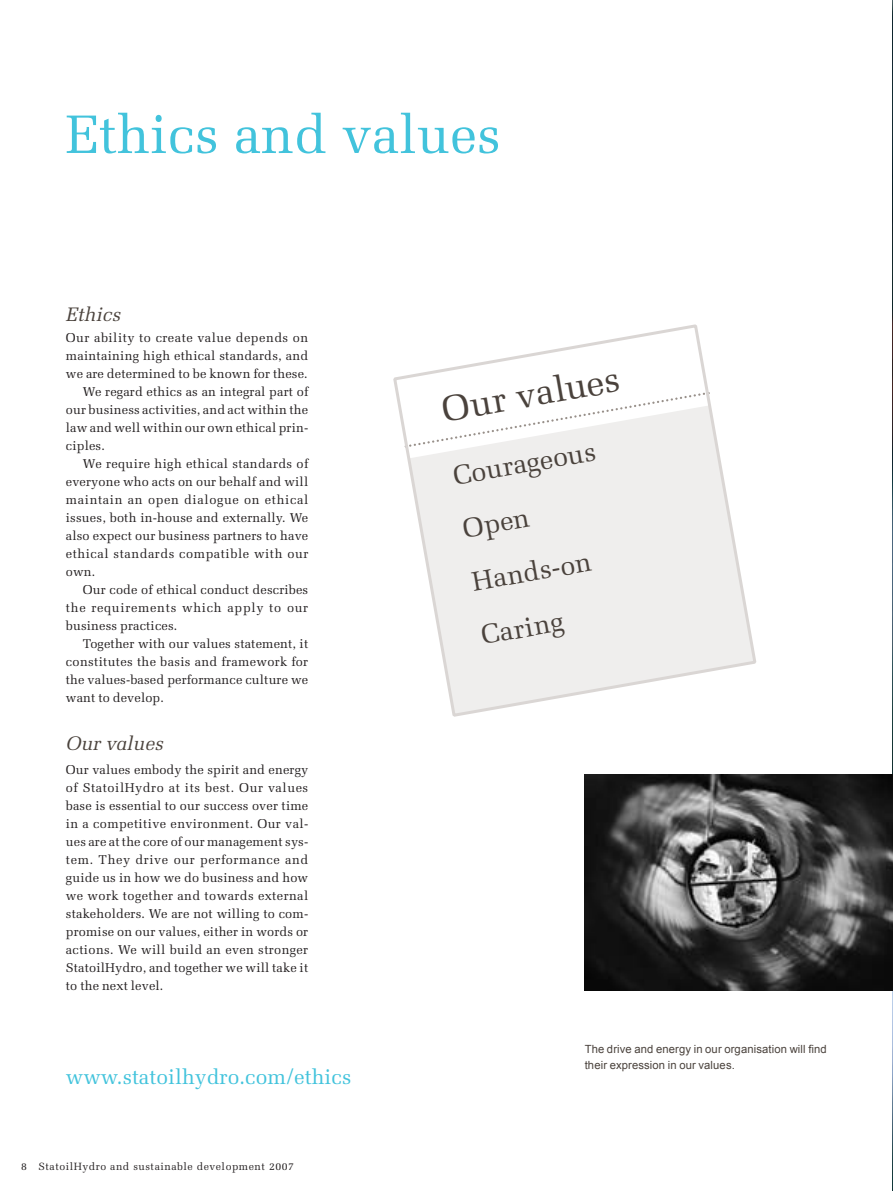
<style>
.page{position:relative;width:893px;height:1191px;background:#fff}
.page>*{position:absolute;margin:0;border:0;box-sizing:border-box;transform-origin:0 0}
.t1{font:54px "Melior LT Std";color:#42c3dc}
.t2{font:36px "Melior LT Std";color:#4a423c}
.t3{font:27px/54px "Melior LT Std";color:#4a423c}
.t4{font:21px "Melior LT Std";color:#42c3dc}
.t5{font:italic 19.5px "Melior LT Std";color:#4a423c}
.t6{font:12.75px/18px "Melior LT Std";letter-spacing:.01em;color:#231f20;text-align:justify}
.t7{font:12.75px "Melior LT Std";letter-spacing:.04em;color:#231f20}
.t8{font:12.75px "Melior LT Std";letter-spacing:.035em;color:#231f20}
.t9{font:12.75px "Melior LT Std";letter-spacing:.03em;color:#231f20}
.t10{font:12.75px "Melior LT Std";letter-spacing:.05em;color:#231f20}
.t11{font:12.75px "Melior LT Std";letter-spacing:.055em;color:#231f20}
.t12{font:11.25px/16.5px "Arial";letter-spacing:.01em;color:#4a423c}
.t13{font:10.5px "Melior LT Std";letter-spacing:.05em;color:#231f20}
</style>
<div class="page">
<img style="left:892px;top:990px;width:1px;height:201px">
<img style="left:892px;top:0;width:1px;height:774px">
<img style="left:585px;top:774px;width:308px;height:216px">
<svg style="left:393px;top:324px;width:364px;height:393px"></svg>
<h1 class="t1" style="left:66px;top:113px;width:436px">Ethics and values</h1>
<h3 class="t5" style="left:66px;top:306px;width:56px">Ethics</h3>
<p class="t8" style="left:66px;top:333px;width:244px">Our ability to create value depends on</p>
<p class="t6" style="left:66px;top:348px;width:244px">maintaining high ethical standards, and</p>
<p class="t6" style="left:66px;top:366px;width:243px">we are determined to be known for these.</p>
<p class="t6" style="left:83px;top:384px;width:227px">We regard ethics as an integral part of</p>
<p class="t6" style="left:66px;top:402px;width:244px">our business activities, and act within the</p>
<p class="t6" style="left:66px;top:420px;width:244px">law and well within our own ethical prin-</p>
<p class="t6" style="left:66px;top:438px;width:41px">ciples.</p>
<p class="t9" style="left:83px;top:459px;width:227px">We require high ethical standards of</p>
<p class="t6" style="left:66px;top:474px;width:244px">everyone who acts on our behalf and will</p>
<p class="t10" style="left:66px;top:495px;width:244px">maintain an open dialogue on ethical</p>
<p class="t6" style="left:66px;top:510px;width:244px">issues, both in-house and externally. We</p>
<p class="t6" style="left:66px;top:528px;width:244px">also expect our business partners to have</p>
<p class="t7" style="left:66px;top:549px;width:244px">ethical standards compatible with our</p>
<p class="t6" style="left:66px;top:564px;width:31px">own.</p>
<p class="t6" style="left:83px;top:582px;width:227px">Our code of ethical conduct describes</p>
<p class="t11" style="left:66px;top:603px;width:244px">the requirements which apply to our</p>
<p class="t6" style="left:66px;top:618px;width:113px">business practices.</p>
<p class="t6" style="left:83px;top:636px;width:227px">Together with our values statement, it</p>
<p class="t6" style="left:66px;top:654px;width:244px">constitutes the basis and framework for</p>
<p class="t6" style="left:66px;top:672px;width:244px">the values-based performance culture we</p>
<p class="t6" style="left:66px;top:690px;width:100px">want to develop.</p>
<h3 class="t5" style="left:66px;top:735px;width:99px">Our values</h3>
<p class="t6" style="left:66px;top:762px;width:244px">Our values embody the spirit and energy of StatoilHydro at its best. Our values base is essential to our success over time in a competitive environment. Our val&shy;ues are at the core of our management sys&shy;tem. They drive our performance and guide us in how we do business and how we work together and towards external stakeholders. We are not willing to com&shy;promise on our values, either in words or actions. We will build an even stronger StatoilHydro, and together we will take it to the next level.</p>
<h3 class="t4" style="left:66px;top:1068px;width:287px">www.statoilhydro.com/ethics</h3>
<p class="t13" style="left:21px;top:1161px;width:274px">8 StatoilHydro and sustainable development 2007</p>
<h2 class="t2" style="left:439px;top:395px;width:182px;rotate:-10deg">Our values</h2>
<h3 class="t3" style="left:449px;top:451px;width:146px;rotate:-10deg">Courageous<br>Open<br>Hands-on<br>Caring</h3>
<p class="t12" style="left:585px;top:1040px;width:244px">The drive and energy in our organisation will find their expression in our values.</p>
</div>
